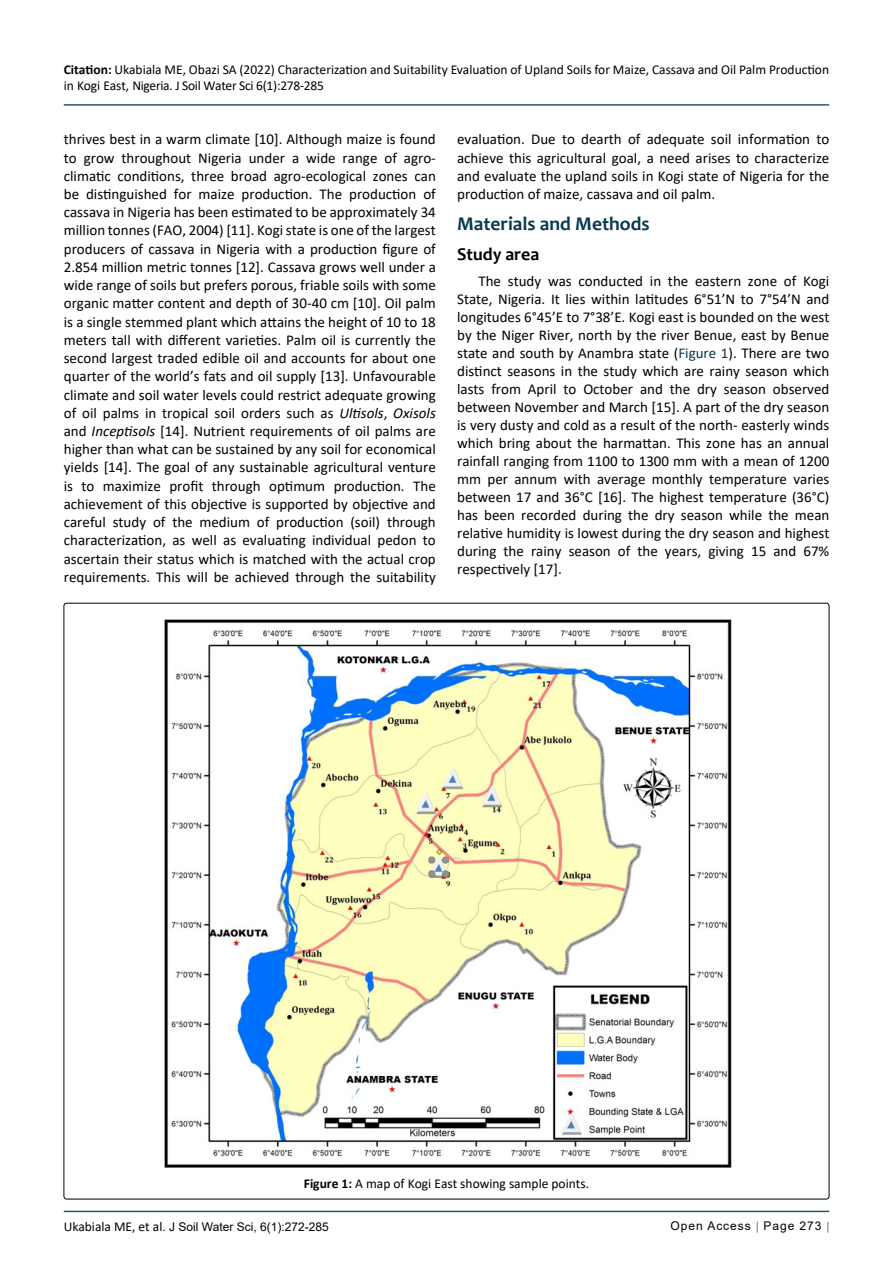
<style>
.page{position:relative;width:893px;height:1263px;background:#fff}
.page>*{position:absolute;margin:0;border:0;box-sizing:border-box;transform-origin:0 0}
.t1{font:700 19.5px "Candara";color:#073950}
.t2{font:700 18px "Candara";color:#000}
.t3{font:15px/18.1px "Calibri";color:#000;text-align:justify}
.t4{font:13.5px/16.2px "Calibri";color:#000}
.t5{font:12px "Arial";color:#000}
.t6{font:12px "Arial";letter-spacing:.08em;color:#000}
.s1{font-weight:700}
.s2{font-style:italic}
.s3{color:#073950}
.s4{font-family:"Calibri";font-size:13.5px}
</style>
<div class="page">
<hr style="left:64px;top:1211px;width:765px;height:1px;background:#073950">
<hr style="left:64px;top:104px;width:765px;height:2px;background:#073950">
<img style="left:164px;top:619px;width:568px;height:549px">
<p class="t4" style="left:64px;top:61px;width:767px"><span class="s1">Citation:</span> Ukabiala ME, Obazi SA (2022) Characterization and Suitability Evaluation of Upland Soils for Maize, Cassava and Oil Palm Production in Kogi East, Nigeria. J Soil Water Sci 6(1):278-285</p>
<p class="t3" style="left:64px;top:130px;width:374px">thrives best in a warm climate [10]. Although maize is found to grow throughout Nigeria under a wide range of agro&shy;climatic conditions, three broad agro-ecological zones can be distinguished for maize production. The production of cassava in Nigeria has been estimated to be approximately 34 million tonnes (FAO, 2004) [11]. Kogi state is one of the largest producers of cassava in Nigeria with a production figure of 2.854 million metric tonnes [12]. Cassava grows well under a wide range of soils but prefers porous, friable soils with some organic matter content and depth of 30-40 cm [10]. Oil palm is a single stemmed plant which attains the height of 10 to 18 meters tall with different varieties. Palm oil is currently the second largest traded edible oil and accounts for about one quarter of the world’s fats and oil supply [13]. Unfavourable climate and soil water levels could restrict adequate growing of oil palms in tropical soil orders such as <span class="s2">Ultisols</span>, <span class="s2">Oxisols </span>and <span class="s2">Inceptisols</span> [14]. Nutrient requirements of oil palms are higher than what can be sustained by any soil for economical yields [14]. The goal of any sustainable agricultural venture is to maximize profit through optimum production. The achievement of this objective is supported by objective and careful study of the medium of production (soil) through characterization, as well as evaluating individual pedon to ascertain their status which is matched with the actual crop requirements. This will be achieved through the suitability</p>
<p class="t3" style="left:457px;top:130px;width:374px">evaluation. Due to dearth of adequate soil information to achieve this agricultural goal, a need arises to characterize and evaluate the upland soils in Kogi state of Nigeria for the production of maize, cassava and oil palm.</p>
<h1 class="t1" style="left:457px;top:211px;width:194px">Materials and Methods</h1>
<p class="t2" style="left:457px;top:242px;width:84px">Study area</p>
<p class="t3" style="left:457px;top:272px;width:374px;text-indent:21px">The study was conducted in the eastern zone of Kogi State, Nigeria. It lies within latitudes 6°51’N to 7°54’N and longitudes 6°45’E to 7°38’E. Kogi east is bounded on the west by the Niger River, north by the river Benue, east by Benue state and south by Anambra state (<span class="s3">Figure 1</span>). There are two distinct seasons in the study which are rainy season which lasts from April to October and the dry season observed between November and March [15]. A part of the dry season is very dusty and cold as a result of the north- easterly winds which bring about the harmattan. This zone has an annual rainfall ranging from 1100 to 1300 mm with a mean of 1200 mm per annum with average monthly temperature varies between 17 and 36°C [16]. The highest temperature (36°C) has been recorded during the dry season while the mean relative humidity is lowest during the dry season and highest during the rainy season of the years, giving 15 and 67% respectively [17].</p>
<p class="t4" style="left:304px;top:1175px;width:287px"><span class="s1">Figure 1:</span> A map of Kogi East showing sample points.</p>
<p class="t5" style="left:64px;top:1218px;width:266px"><span class="s4">Ukabiala ME, et al</span>. J Soil Water Sci, 6(1):272-285</p>
<p class="t6" style="left:670px;top:1217px;width:152px">Open Access Page 273</p>
</div>
